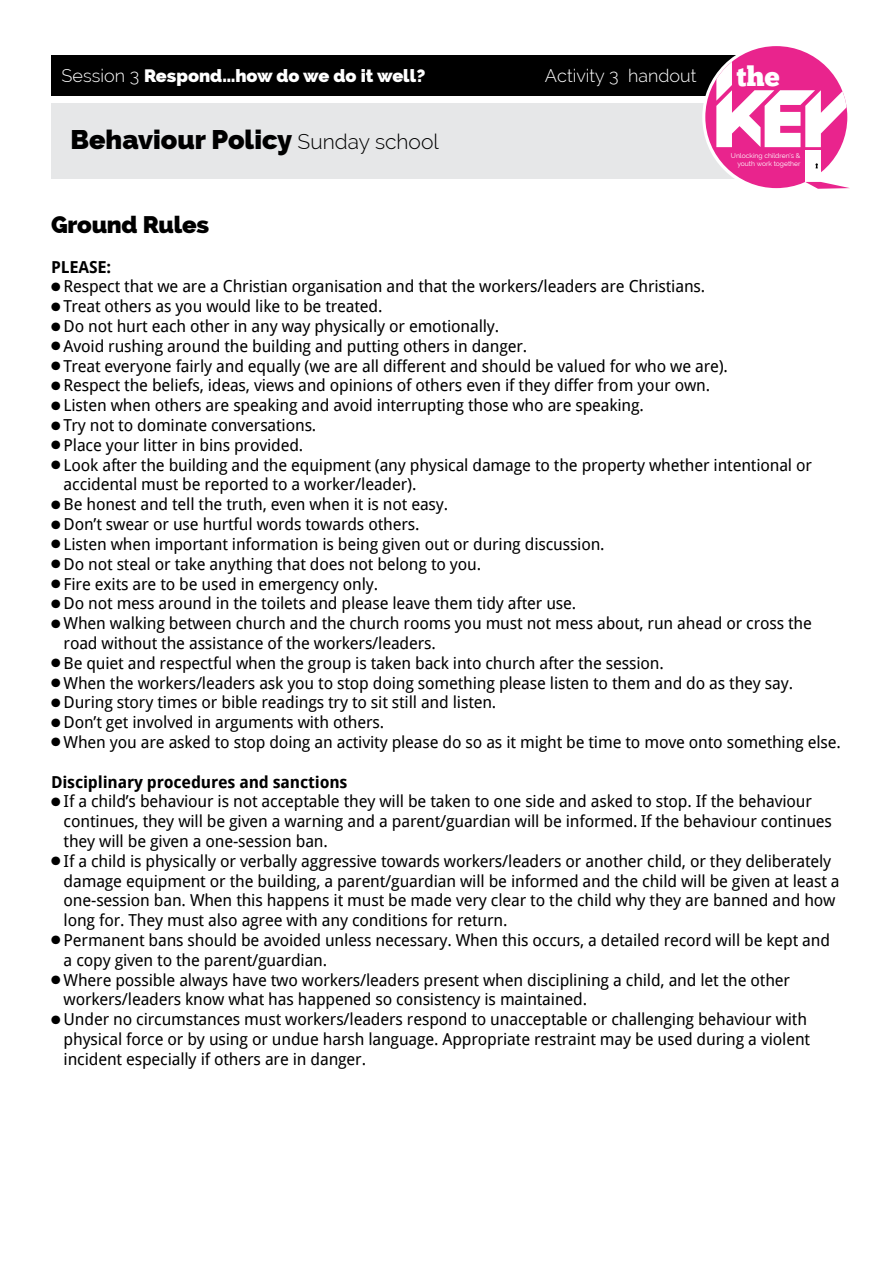
<style>
.page{position:relative;width:893px;height:1263px;background:#fff}
.page>*{position:absolute;margin:0;border:0;box-sizing:border-box;transform-origin:0 0}
.t1{font:27.6px "Chunk Five";color:#fff}
.t2{font:800 27px "Raleway";color:#000}
.t3{font:800 24px "Raleway";letter-spacing:-.01em;color:#000}
.t4{font:800 18px "Raleway";color:#fff}
.t5{font:300 18px "Raleway";color:#fff}
.t6{font:16.5px/19.8px "Droid Sans";letter-spacing:-.01em;color:#000}
.t7{font:700 16.5px "Droid Sans";letter-spacing:-.01em;color:#000}
.t8{font:6.75px/8.1px "Raleway";color:#fff;text-align:right}
.s1{font-weight:300}
.s2{font-weight:300;font-size:21px}
</style>
<div class="page">
<div style="left:51px;top:103px;width:726px;height:75px;background:#e6e7e8"></div>
<div style="left:51px;top:55px;width:706px;height:41px;background:#000"></div>
<div style="left:702px;top:43px;width:149px;height:149px;background:#fff;border-radius:50%"></div>
<div style="left:705px;top:46px;width:142px;height:142px;background:#e9248d;border-radius:50%"></div>
<svg style="left:716px;top:46px;width:131px;height:101px"></svg>
<div style="left:805px;top:151px;width:16px;height:31px;background:#fff"></div>
<svg style="left:805px;top:182px;width:45px;height:7px"></svg>
<p class="t4" style="left:62px;top:65px;width:365px"><span class="s1">Session 3</span> Respond…how do we do it well?</p>
<p class="t5" style="left:545px;top:65px;width:153px">Activity 3 handout</p>
<h2 class="t2" style="left:71px;top:124px;width:370px">Behaviour Policy <span class="s2">Sunday school</span></h2>
<h1 class="t1" style="left:737px;top:63px;width:45px">the</h1>
<p class="t8" style="left:731px;top:151px;width:71px">Unlocking children’s &amp; youth work together</p>
<h3 class="t3" style="left:51px;top:211px;width:160px">Ground Rules</h3>
<p class="t7" style="left:51px;top:257px;width:62px">PLEASE:</p>
<p class="t6" style="left:51px;top:277px;width:656px">● Respect that we are a Christian organisation and that the workers/leaders are Christians.</p>
<p class="t6" style="left:51px;top:297px;width:333px">● Treat others as you would like to be treated.</p>
<p class="t6" style="left:51px;top:316px;width:450px">● Do not hurt each other in any way physically or emotionally.</p>
<p class="t6" style="left:51px;top:336px;width:478px">● Avoid rushing around the building and putting others in danger.</p>
<p class="t6" style="left:51px;top:356px;width:678px">● Treat everyone fairly and equally (we are all different and should be valued for who we are).</p>
<p class="t6" style="left:51px;top:376px;width:661px">● Respect the beliefs, ideas, views and opinions of others even if they differ from your own.</p>
<p class="t6" style="left:51px;top:396px;width:594px">● Listen when others are speaking and avoid interrupting those who are speaking.</p>
<p class="t6" style="left:51px;top:415px;width:267px">● Try not to dominate conversations.</p>
<p class="t6" style="left:51px;top:435px;width:254px">● Place your litter in bins provided.</p>
<p class="t6" style="left:64px;top:455px;width:750px;text-indent:-13px">● Look after the building and the equipment (any physical damage to the property whether intentional or accidental must be reported to a worker/leader).</p>
<p class="t6" style="left:51px;top:495px;width:399px">● Be honest and tell the truth, even when it is not easy.</p>
<p class="t6" style="left:51px;top:514px;width:370px">● Don’t swear or use hurtful words towards others.</p>
<p class="t6" style="left:51px;top:534px;width:555px">● Listen when important information is being given out or during discussion.</p>
<p class="t6" style="left:51px;top:554px;width:432px">● Do not steal or take anything that does not belong to you.</p>
<p class="t6" style="left:51px;top:574px;width:329px">● Fire exits are to be used in emergency only.</p>
<p class="t6" style="left:51px;top:594px;width:527px">● Do not mess around in the toilets and please leave them tidy after use.</p>
<p class="t6" style="left:64px;top:613px;width:750px;text-indent:-13px">● When walking between church and the church rooms you must not mess about, run ahead or cross the road without the assistance of the workers/leaders.</p>
<p class="t6" style="left:51px;top:653px;width:614px">● Be quiet and respectful when the group is taken back into church after the session.</p>
<p class="t6" style="left:51px;top:673px;width:744px">● When the workers/leaders ask you to stop doing something please listen to them and do as they say.</p>
<p class="t6" style="left:51px;top:693px;width:447px">● During story times or bible readings try to sit still and listen.</p>
<p class="t6" style="left:51px;top:712px;width:335px">● Don’t get involved in arguments with others.</p>
<p class="t6" style="left:51px;top:732px;width:791px">● When you are asked to stop doing an activity please do so as it might be time to move onto something else.</p>
<p class="t7" style="left:51px;top:772px;width:298px">Disciplinary procedures and sanctions</p>
<p class="t6" style="left:64px;top:792px;width:770px;text-indent:-13px">● If a child’s behaviour is not acceptable they will be taken to one side and asked to stop. If the behaviour continues, they will be given a warning and a parent/guardian will be informed. If the behaviour continues they will be given a one-session ban.</p>
<p class="t6" style="left:64px;top:851px;width:777px;text-indent:-13px">● If a child is physically or verbally aggressive towards workers/leaders or another child, or they deliberately damage equipment or the building, a parent/guardian will be informed and the child will be given at least a one-session ban. When this happens it must be made very clear to the child why they are banned and how long for. They must also agree with any conditions for return.</p>
<p class="t6" style="left:64px;top:930px;width:768px;text-indent:-13px">● Permanent bans should be avoided unless necessary. When this occurs, a detailed record will be kept and a copy given to the parent/guardian.</p>
<p class="t6" style="left:64px;top:970px;width:728px;text-indent:-13px">● Where possible always have two workers/leaders present when disciplining a child, and let the other workers/leaders know what has happened so consistency is maintained.</p>
<p class="t6" style="left:64px;top:1009px;width:748px;text-indent:-13px">● Under no circumstances must workers/leaders respond to unacceptable or challenging behaviour with physical force or by using or undue harsh language. Appropriate restraint may be used during a violent incident especially if others are in danger.</p>
</div>
